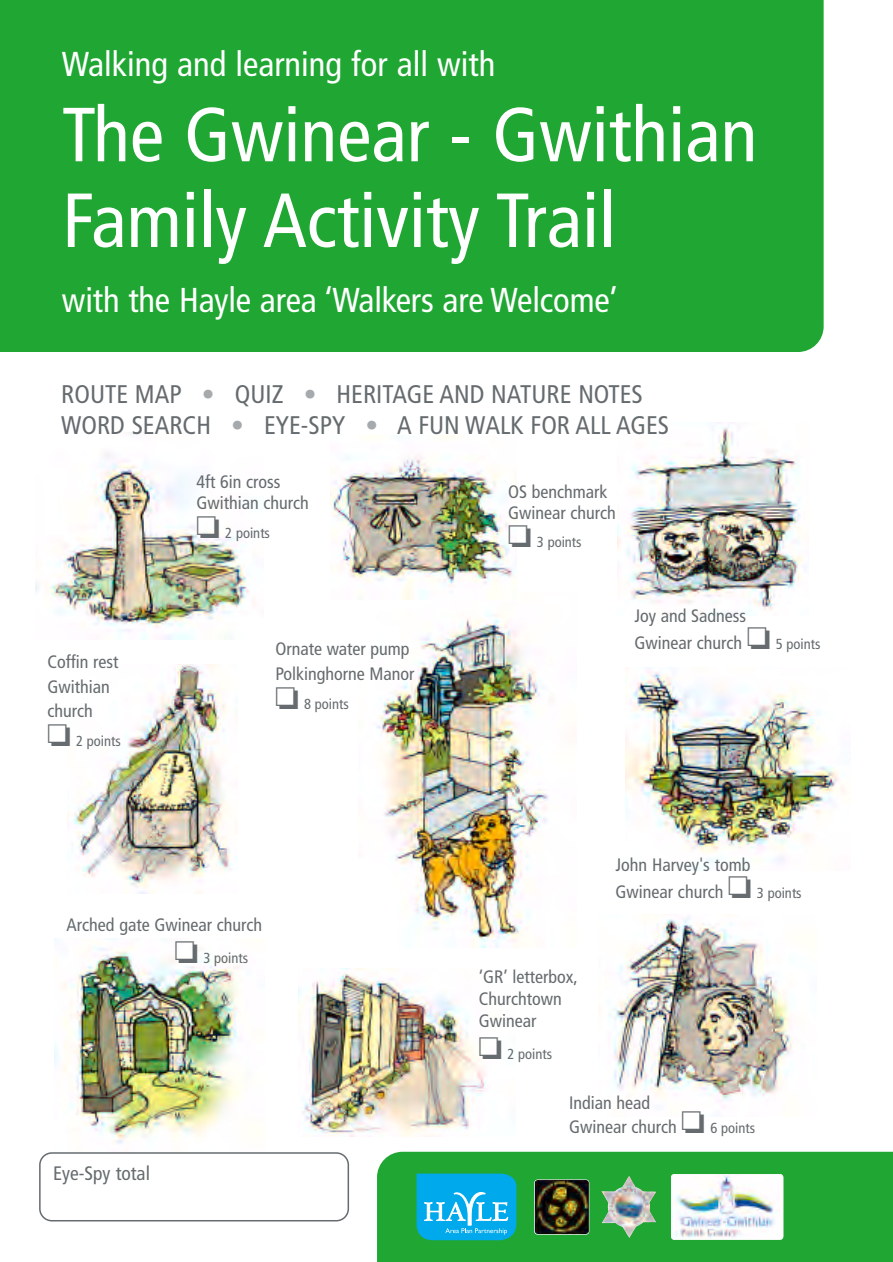
<style>
.page{position:relative;width:893px;height:1262px;background:#fff}
.page>*{position:absolute;margin:0;border:0;box-sizing:border-box;transform-origin:0 0}
.t1{font:condensed 76.5px/85.7px "Frutiger";color:#fff}
.t2{font:condensed 34.5px "Frutiger";letter-spacing:-.005em;color:#fff}
.t3{font:condensed 25.5px/30.6px "Frutiger";color:#656b6e}
.t4{font:condensed 19.5px "Frutiger";color:#656b6e}
.t5{font:condensed 18px/24.2px "Frutiger";color:#656b6e}
.t6{font:condensed 14.55px "Frutiger";color:#656b6e}
.s1{color:#a7aaad}
.s2{font-family:"Monotype Sorts";font-stretch:normal;font-size:30.3px}
.s3{font-size:14.55px}
</style>
<div class="page">
<img style="left:67px;top:664px;width:165px;height:229px">
<img style="left:359px;top:613px;width:190px;height:335px">
<img style="left:55px;top:939px;width:185px;height:206px">
<img style="left:36px;top:453px;width:219px;height:186px">
<img style="left:618px;top:422px;width:185px;height:194px">
<div style="left:0;top:0;width:823px;height:352px;background:#20a733"></div>
<div style="left:377px;top:1151px;width:515px;height:110px;background:#20a733"></div>
<svg style="left:416px;top:1173px;width:100px;height:67px;background:#1fb3e7"></svg>
<img style="left:534px;top:1179px;width:55px;height:55px;border-radius:3px">
<div style="left:534px;top:1179px;width:55px;height:55px;border:1px solid #fff;border-radius:3px"></div>
<img style="left:671px;top:1174px;width:108px;height:65px">
<div style="left:671px;top:1174px;width:112px;height:65px;border:1px solid #fff;border-radius:3px"></div>
<img style="left:601px;top:1175px;width:55px;height:63px">
<svg style="left:39px;top:1152px;width:310px;height:69px"></svg>
<img style="left:331px;top:435px;width:186px;height:165px">
<img style="left:625px;top:667px;width:220px;height:203px">
<img style="left:609px;top:914px;width:183px;height:194px">
<img style="left:298px;top:968px;width:188px;height:168px">
<h2 class="t2" style="left:62px;top:50px;width:435px">Walking and learning for all with</h2>
<h1 class="t1" style="left:62px;top:98px;width:697px">The Gwinear - Gwithian<br>Family Activity Trail</h1>
<h2 class="t2" style="left:62px;top:286px;width:557px">with the Hayle area ‘Walkers are Welcome’</h2>
<h3 class="t3" style="left:61px;top:381px;width:609px">ROUTE MAP <span class="s1">•</span> QUIZ <span class="s1">•</span> HERITAGE AND NATURE NOTES<br>WORD SEARCH <span class="s1">•</span> EYE-SPY <span class="s1">•</span> A FUN WALK FOR ALL AGES</h3>
<p class="t5" style="left:47px;top:651px;width:73px">Coffin rest<br>Gwithian church</p>
<p class="t6" style="left:47px;top:735px;width:75px"><span class="s2">❏</span> 2 points</p>
<p class="t5" style="left:196px;top:472px;width:114px;line-height:21.5px">4ft 6in cross<br>Gwithian church</p>
<p class="t6" style="left:196px;top:527px;width:75px"><span class="s2">❏</span> 2 points</p>
<p class="t5" style="left:275px;top:638px;width:141px;line-height:25px">Ornate water pump<br>Polkinghorne Manor</p>
<p class="t6" style="left:275px;top:698px;width:75px"><span class="s2">❏</span> 8 points</p>
<p class="t5" style="left:67px;top:914px;width:197px">Arched gate Gwinear church</p>
<p class="t6" style="left:175px;top:952px;width:75px"><span class="s2">❏</span> 3 points</p>
<p class="t4" style="left:53px;top:1165px;width:98px">Eye-Spy total</p>
<p class="t5" style="left:508px;top:482px;width:109px;line-height:21px">OS benchmark<br>Gwinear church</p>
<p class="t6" style="left:508px;top:536px;width:75px"><span class="s2">❏</span> 3 points</p>
<p class="t5" style="left:634px;top:603px;width:188px;line-height:27px">Joy and Sadness<br>Gwinear church <span class="s2">❏</span> <span class="s3">5 points</span></p>
<p class="t5" style="left:478px;top:967px;width:101px;line-height:21.8px">‘GR’ letterbox,<br>Churchtown<br>Gwinear</p>
<p class="t6" style="left:478px;top:1048px;width:75px"><span class="s2">❏</span> 2 points</p>
<p class="t5" style="left:615px;top:852px;width:188px;line-height:26.7px">John Harvey's tomb<br>Gwinear church <span class="s2">❏</span> <span class="s3">3 points</span></p>
<p class="t5" style="left:569px;top:1092px;width:188px;line-height:23.5px">Indian head<br>Gwinear church <span class="s2">❏</span> <span class="s3">6 points</span></p>
</div>
